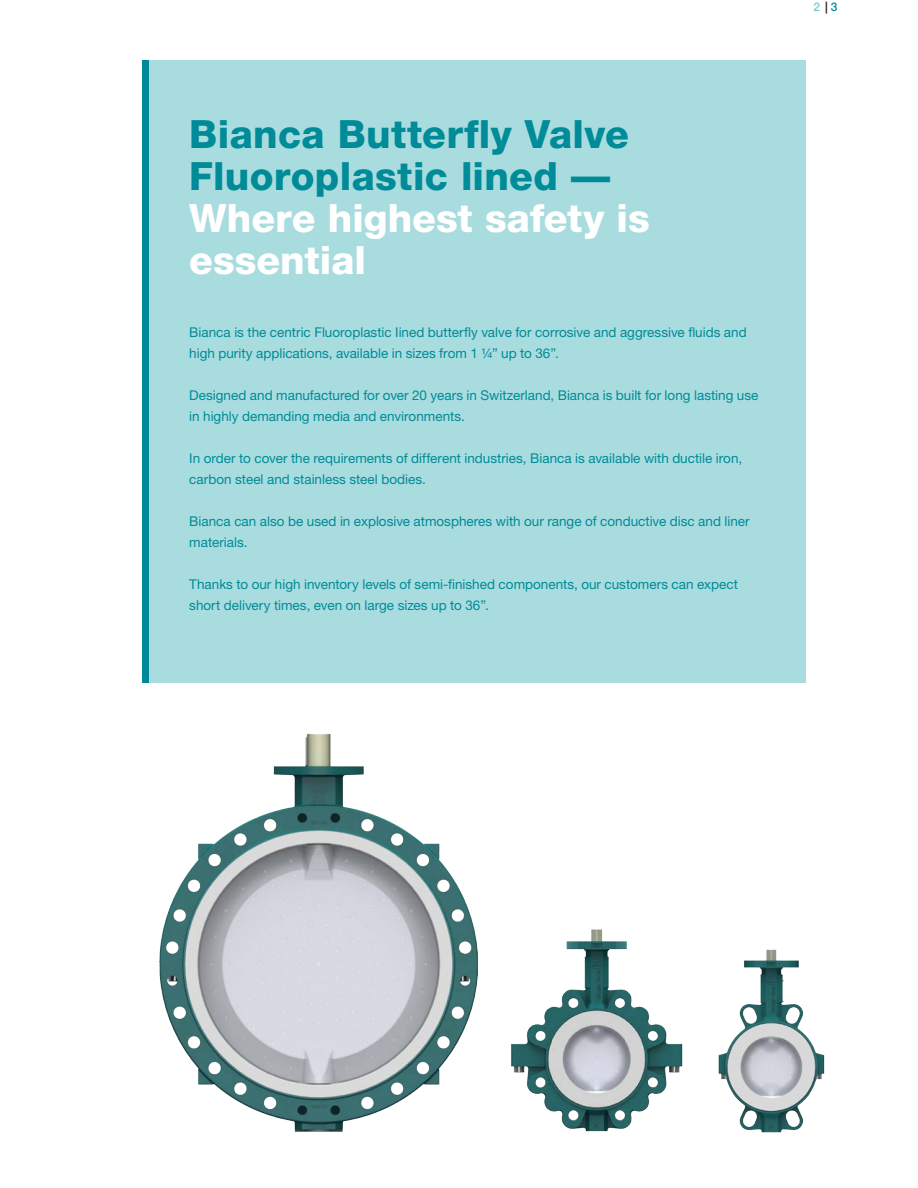
<style>
.page{position:relative;width:918px;height:1188px;background:#fff}
.page>*{position:absolute;margin:0;border:0;box-sizing:border-box;transform-origin:0 0}
.t1{font:800 39px "Helvetica Neue";letter-spacing:.01em;color:#008b98}
.t2{font:800 39px "Helvetica Neue";color:#fff}
.t3{font:13.5px/21px "Helvetica Neue";color:#008b98}
.t4{font:500 12px "Helvetica Neue";color:#77cbcf}
.s1{color:#231f20}
.s2{color:#008996}
</style>
<div class="page">
<div style="left:144px;top:60px;width:662px;height:623px;background:#a9dcde"></div>
<div style="left:142px;top:60px;width:7px;height:623px;background:#008996"></div>
<img style="left:159px;top:733px;width:319px;height:399px">
<img style="left:511px;top:929px;width:172px;height:203px">
<img style="left:718px;top:949px;width:107px;height:184px">
<p class="t1" style="left:189px;top:111px;width:441px">Bianca Butterfly Valve</p>
<p class="t1" style="left:189px;top:153px;width:422px">Fluoroplastic lined —</p>
<p class="t2" style="left:189px;top:195px;width:462px">Where highest safety is</p>
<p class="t2" style="left:189px;top:237px;width:178px">essential</p>
<p class="t3" style="left:189px;top:322px;width:559px">Bianca is the centric Fluoroplastic Iined butterfly valve for corrosive and aggressive fluids and high purity applications, available in sizes from 1 ¼” up to 36”.</p>
<p class="t3" style="left:189px;top:385px;width:571px">Designed and manufactured for over 20 years in Switzerland, Bianca is built for long lasting use in highly demanding media and environments.</p>
<p class="t3" style="left:189px;top:448px;width:554px">In order to cover the requirements of different industries, Bianca is available with ductile iron, carbon steel and stainless steel bodies.</p>
<p class="t3" style="left:189px;top:511px;width:562px">Bianca can also be used in explosive atmospheres with our range of conductive disc and liner materials.</p>
<p class="t3" style="left:189px;top:574px;width:550px">Thanks to our high inventory levels of semi-finished components, our customers can expect short delivery times, even on large sizes up to 36”.</p>
<p class="t4" style="left:814px;top:-3px;width:26px">2 <span class="s1">|</span> <span class="s2">3</span></p>
</div>
